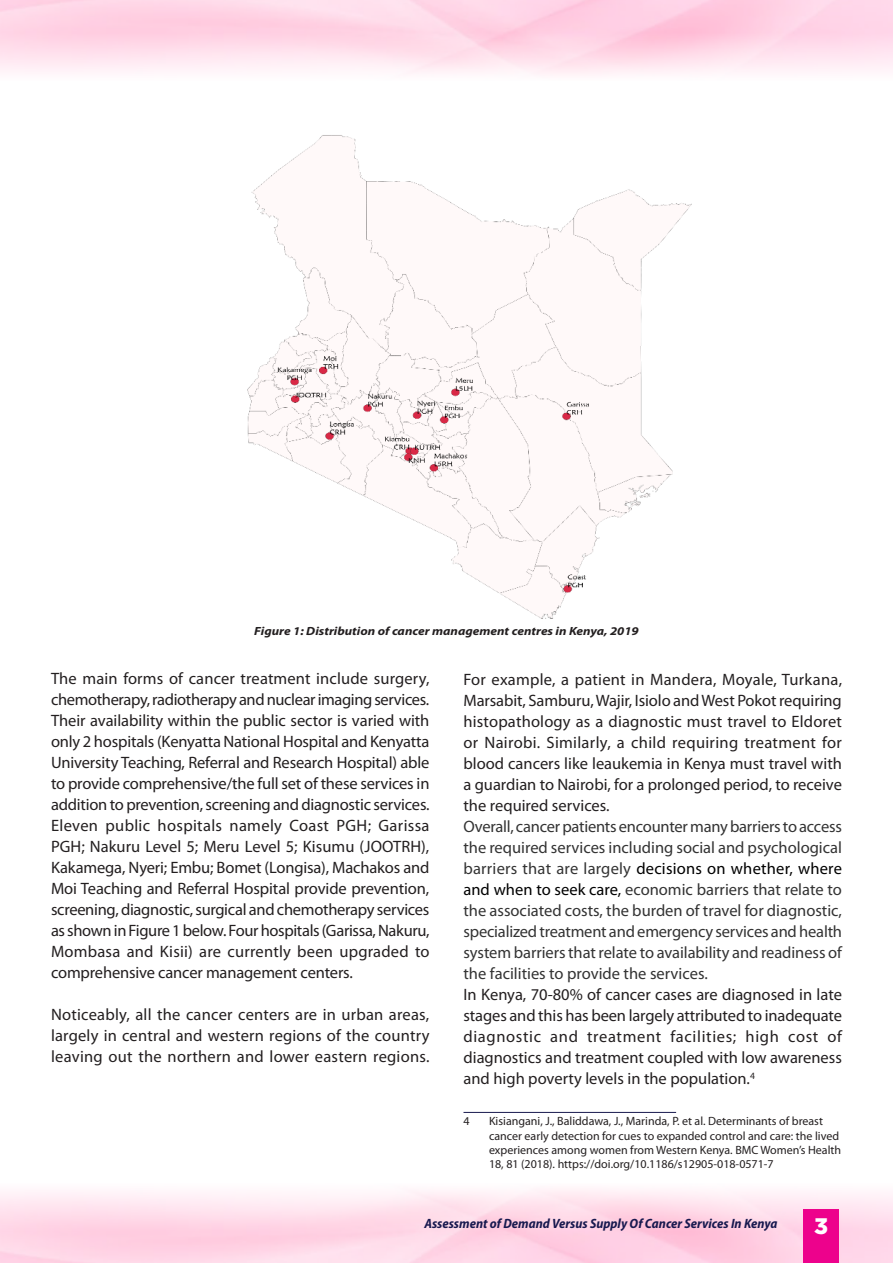
<style>
.page{position:relative;width:893px;height:1263px;background:#fff}
.page>*{position:absolute;margin:0;border:0;box-sizing:border-box;transform-origin:0 0}
.t1{font:900 22.5px "Gotham";color:#fff}
.t2{font:16.5px/21px "Myriad Pro";color:#231f20;text-align:justify}
.t3{font:16.5px/21px "Myriad Pro";color:#333;text-align:justify}
.t4{font:italic 700 semi-condensed 13.5px "Myriad Pro";color:#18194f}
.Footnote_text{font:12px/14.4px "Myriad Pro";color:#231f20}
.Captions{font:italic 700 11.85px "Myriad Pro";color:#231f20;scale:1.12 1}
.s1{color:#000}
</style>
<div class="page">
<div style="left:803px;top:1209px;width:36px;height:54px;background:#ed028c"></div>
<img style="left:247px;top:135px;width:445px;height:484px">
<hr style="left:463px;top:1112px;width:213px;height:1px;background:#18194f">
<p class="Captions" style="left:254px;top:623px;width:345px">Figure 1: Distribution of cancer management centres in Kenya, 2019</p>
<p class="t2" style="left:51px;top:668px;width:380px">The main forms of cancer treatment include surgery, chemotherapy, radiotherapy and nuclear imaging services.<br>Their availability within the public sector is varied with only 2 hospitals (Kenyatta National Hospital and Kenyatta University Teaching, Referral and Research Hospital) able to provide comprehensive/the full set of these services in addition to prevention, screening and diagnostic services.<br>Eleven public hospitals namely Coast PGH; Garissa PGH; Nakuru Level 5; Meru Level 5; Kisumu (JOOTRH), Kakamega, Nyeri; Embu; Bomet (Longisa), Machakos and Moi Teaching and Referral Hospital provide prevention, screening, diagnostic, surgical and chemotherapy services as shown in Figure 1 below. Four hospitals (Garissa, Nakuru, Mombasa and Kisii) are currently been upgraded to comprehensive cancer management centers.</p>
<p class="t2" style="left:51px;top:1004px;width:380px">Noticeably, all the cancer centers are in urban areas, largely in central and western regions of the country leaving out the northern and lower eastern regions.</p>
<p class="t2" style="left:463px;top:669px;width:380px">For example, a patient in Mandera, Moyale, Turkana, Marsabit, Samburu, Wajir, Isiolo and West Pokot requiring histopathology as a diagnostic must travel to Eldoret or Nairobi. Similarly, a child requiring treatment for blood cancers like leaukemia in Kenya must travel with a guardian to Nairobi, for a prolonged period, to receive the required services.</p>
<p class="t3" style="left:463px;top:816px;width:380px">Overall, cancer patients encounter many barriers to access the required services including social and psychological barriers that are largely <span class="s1">decisions on whether, where and when to seek care,</span> economic barriers that relate to the associated costs, the burden of travel for diagnostic, specialized treatment and emergency services and health system barriers that relate to availability and readiness of the facilities to provide the services.</p>
<p class="t2" style="left:463px;top:984px;width:380px">In Kenya, 70-80% of cancer cases are diagnosed in late stages and this has been largely attributed to inadequate diagnostic and treatment facilities; high cost of diagnostics and treatment coupled with low awareness and high poverty levels in the population.<sup>4</sup></p>
<p class="Footnote_text" style="left:463px;top:1114px;width:8px">4</p>
<p class="Footnote_text" style="left:489px;top:1114px;width:354px">Kisiangani, J., Baliddawa, J., Marinda, P. et al. Determinants of breast cancer early detection for cues to expanded control and care: the lived experiences among women from Western Kenya. BMC Women’s Health 18, 81 (2018). https://doi.org/10.1186/s12905-018-0571-7</p>
<p class="t4" style="left:424px;top:1215px;width:354px">Assessment of Demand Versus Supply Of Cancer Services In Kenya</p>
<h1 class="t1" style="left:814px;top:1211px;width:15px">3</h1>
</div>
